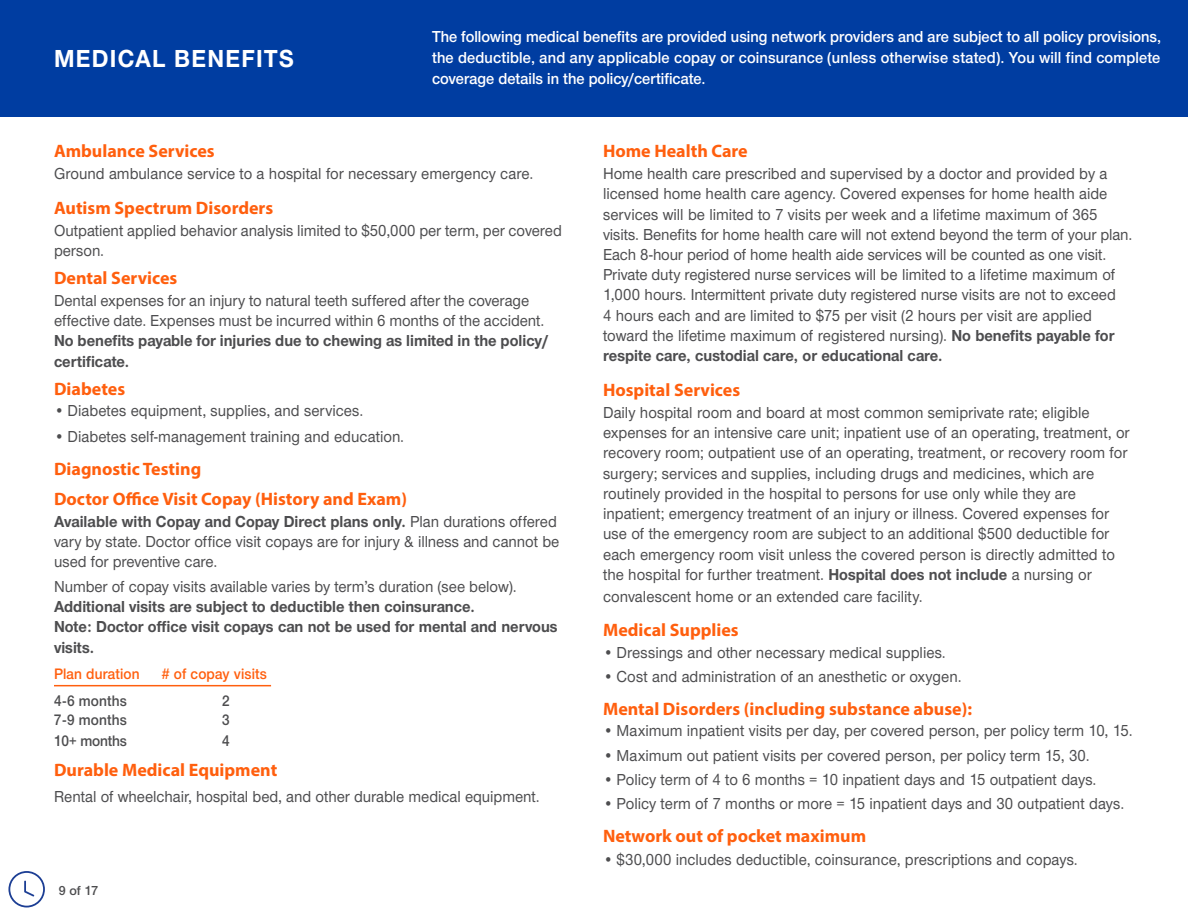
<style>
.page{position:relative;width:1188px;height:918px;background:#fff}
.page>*{position:absolute;margin:0;border:0;box-sizing:border-box;transform-origin:0 0}
.t1{font:700 25.5px "UHC Sans";letter-spacing:.05em;color:#fff;scale:.95 1}
.t2{font:700 18px/29.7px "Myriad Pro";color:#ff5f0e}
.t3{font:500 16.5px/20.2px "UHC Sans";color:#4d4d4f;scale:.95 1}
.t4{font:600 16.5px/21px "UHC Sans";color:#fff;text-align:justify;scale:.95 1}
.t5{font:700 16.5px/20.2px "UHC Sans";color:#4d4d4f;scale:.95 1}
.t6{font:600 15.75px "UHC Sans";letter-spacing:.01em;color:#ff5f0e;scale:.93 1}
.t7{font:600 15.75px "UHC Sans";letter-spacing:.01em;color:#4d4d4f;scale:.93 1}
.t8{font:600 15.75px "UHC Sans";letter-spacing:-.015em;color:#4d4d4f;scale:.93 1}
.t9{font:600 13.5px "UHC Sans";color:#4d4d4f}
.s1{font-weight:700}
</style>
<div class="page">
<hr style="left:54px;top:685px;width:217px;height:1px;background:#ff5f0e">
<div style="left:0;top:0;width:1188px;height:117px;background:#003da1"></div>
<svg style="left:8px;top:871px;width:37px;height:37px"></svg>
<h1 class="t1" style="left:54px;top:41px;width:254px">MEDICAL BENEFITS</h1>
<p class="t4" style="left:432px;top:26px;width:769px">The following medical benefits are provided using network providers and are subject to all policy provisions, the deductible, and any applicable copay or coinsurance (unless otherwise stated). You will find complete coverage details in the policy/certificate.</p>
<p class="t2" style="left:54px;top:136px;width:162px">Ambulance Services</p>
<p class="t3" style="left:54px;top:163px;width:506px">Ground ambulance service to a hospital for necessary emergency care.</p>
<p class="t2" style="left:54px;top:192px;width:221px">Autism Spectrum Disorders</p>
<p class="t3" style="left:54px;top:219px;width:536px">Outpatient applied behavior analysis limited to $50,000 per term, per covered person.</p>
<p class="t2" style="left:54px;top:263px;width:125px">Dental Services</p>
<p class="t3" style="left:54px;top:290px;width:518px">Dental expenses for an injury to natural teeth suffered after the coverage effective date. Expenses must be incurred within 6 months of the accident.</p>
<p class="t5" style="left:54px;top:330px;width:522px">No benefits payable for injuries due to chewing as limited in the policy/ certificate.</p>
<p class="t2" style="left:54px;top:373px;width:73px">Diabetes</p>
<p class="t3" style="left:54px;top:400px;width:327px">• Diabetes equipment, supplies, and services.</p>
<p class="t3" style="left:54px;top:426px;width:370px">• Diabetes self-management training and education.</p>
<p class="t2" style="left:54px;top:454px;width:355px">Diagnostic Testing<br>Doctor Office Visit Copay (History and Exam)</p>
<p class="t3" style="left:54px;top:510px;width:533px"><span class="s1">Available with Copay and Copay Direct plans only.</span> Plan durations offered vary by state. Doctor office visit copays are for injury &amp; illness and cannot be used for preventive care.</p>
<p class="t3" style="left:54px;top:576px;width:488px">Number of copay visits available varies by term’s duration (see below).</p>
<p class="t5" style="left:54px;top:596px;width:532px">Additional visits are subject to deductible then coinsurance.<br>Note: Doctor office visit copays can not be used for mental and nervous visits.</p>
<p class="t6" style="left:54px;top:663px;width:94px">Plan duration</p>
<p class="t6" style="left:162px;top:663px;width:114px"># of copay visits</p>
<p class="t7" style="left:54px;top:690px;width:80px">4-6 months</p>
<p class="t7" style="left:222px;top:690px;width:10px">2</p>
<p class="t7" style="left:54px;top:710px;width:80px">7-9 months</p>
<p class="t7" style="left:222px;top:710px;width:10px">3</p>
<p class="t8" style="left:54px;top:730px;width:80px">10+ months</p>
<p class="t7" style="left:222px;top:730px;width:10px">4</p>
<p class="t2" style="left:54px;top:755px;width:225px">Durable Medical Equipment</p>
<p class="t3" style="left:54px;top:785px;width:513px">Rental of wheelchair, hospital bed, and other durable medical equipment.</p>
<p class="t9" style="left:59px;top:881px;width:41px">9 of 17</p>
<p class="t2" style="left:603px;top:136px;width:146px">Home Health Care</p>
<p class="t3" style="left:603px;top:163px;width:559px">Home health care prescribed and supervised by a doctor and provided by a licensed home health care agency. Covered expenses for home health aide services will be limited to 7 visits per week and a lifetime maximum of 365 visits. Benefits for home health care will not extend beyond the term of your plan.<br>Each 8-hour period of home health aide services will be counted as one visit.<br>Private duty registered nurse services will be limited to a lifetime maximum of 1,000 hours. Intermittent private duty registered nurse visits are not to exceed<br>4 hours each and are limited to $75 per visit (2 hours per visit are applied toward the lifetime maximum of registered nursing). <span class="s1">No benefits payable for respite care, custodial care, or educational care.</span></p>
<p class="t2" style="left:603px;top:375px;width:139px">Hospital Services</p>
<p class="t3" style="left:603px;top:402px;width:556px">Daily hospital room and board at most common semiprivate rate; eligible expenses for an intensive care unit; inpatient use of an operating, treatment, or recovery room; outpatient use of an operating, treatment, or recovery room for surgery; services and supplies, including drugs and medicines, which are routinely provided in the hospital to persons for use only while they are inpatient; emergency treatment of an injury or illness. Covered expenses for use of the emergency room are subject to an additional $500 deductible for each emergency room visit unless the covered person is directly admitted to the hospital for further treatment. <span class="s1">Hospital does not include</span> a nursing or convalescent home or an extended care facility.</p>
<p class="t2" style="left:603px;top:615px;width:137px">Medical Supplies</p>
<p class="t3" style="left:603px;top:641px;width:362px">• Dressings and other necessary medical supplies.</p>
<p class="t3" style="left:603px;top:666px;width:379px">• Cost and administration of an anesthetic or oxygen.</p>
<p class="t2" style="left:603px;top:693px;width:370px">Mental Disorders (including substance abuse):</p>
<p class="t3" style="left:603px;top:720px;width:559px">• Maximum inpatient visits per day, per covered person, per policy term 10, 15.</p>
<p class="t3" style="left:603px;top:744px;width:514px">• Maximum out patient visits per covered person, per policy term 15, 30.</p>
<p class="t3" style="left:603px;top:769px;width:521px">• Policy term of 4 to 6 months = 10 inpatient days and 15 outpatient days.</p>
<p class="t3" style="left:603px;top:793px;width:550px">• Policy term of 7 months or more = 15 inpatient days and 30 outpatient days.</p>
<p class="t2" style="left:603px;top:821px;width:265px">Network out of pocket maximum</p>
<p class="t3" style="left:603px;top:849px;width:501px">• $30,000 includes deductible, coinsurance, prescriptions and copays.</p>
</div>
